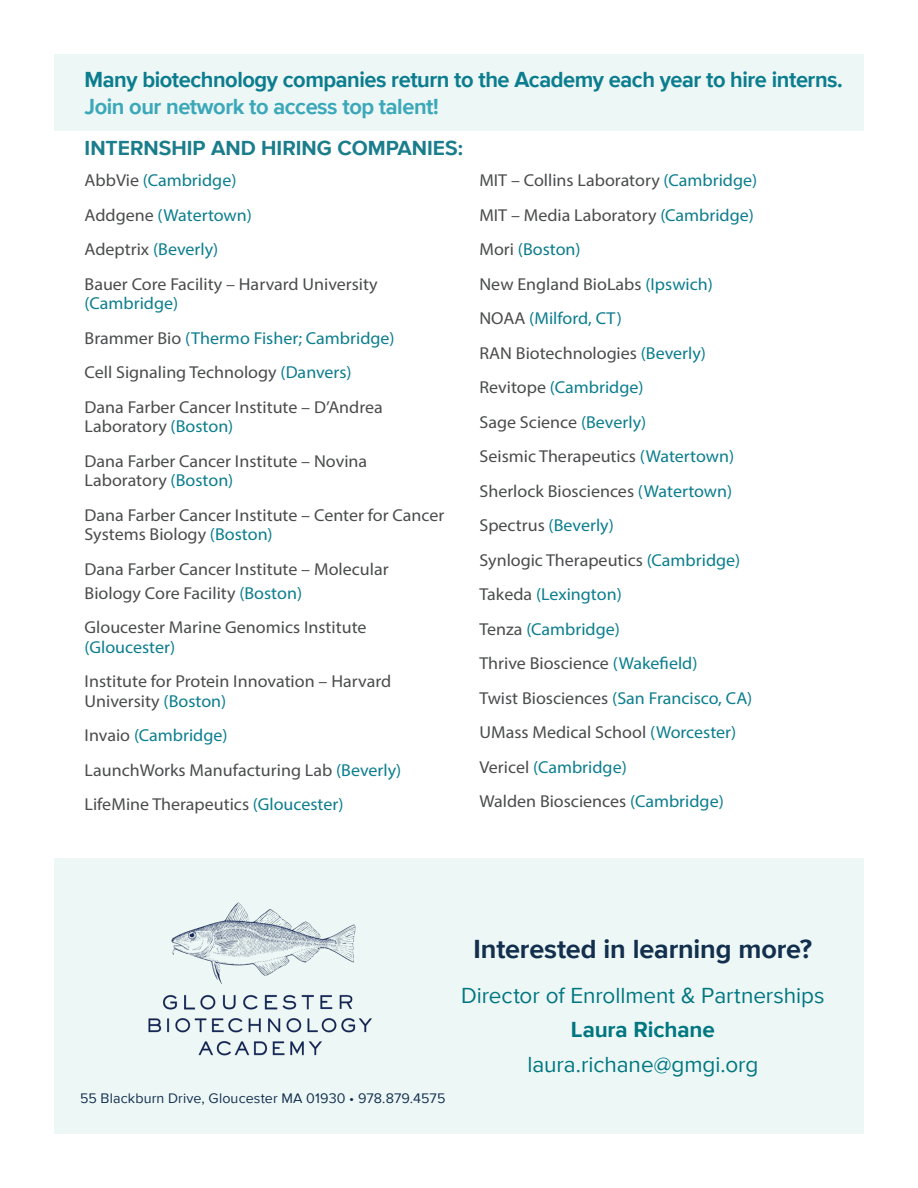
<style>
.page{position:relative;width:918px;height:1188px;background:#fff}
.page>*{position:absolute;margin:0;border:0;box-sizing:border-box;transform-origin:0 0}
.t1{font:700 27px "Proxima Nova";letter-spacing:-.005em;color:#122f4d}
.Body_Copy{font:700 22.5px "Proxima Nova";letter-spacing:-.02em;color:#0c7d8e}
.t2{font:22.5px "Proxima Nova";letter-spacing:-.005em;color:#007680}
.Body_Copy-2{font:700 22.5px "Proxima Nova";letter-spacing:-.02em;color:#3ba8b9}
.t3{font:700 22.5px "Proxima Nova";letter-spacing:-.005em;color:#007680}
.Body_Copy-3{font:700 21px "Proxima Nova";color:#1a7d8c}
.Body_Copy-4{font:17.25px/19.5px "Myriad Pro";color:#4b4c4d;scale:1.04 1}
.Body_Copy-5{font:17.25px "Myriad Pro";color:#0c7e8e;scale:1.04 1}
.Body_Copy-6{font:17.25px "Myriad Pro";color:#0c7d8e;scale:1.04 1}
.t4{font:14.25px "Proxima Nova";letter-spacing:.01em;color:#122f4d}
.s1{color:#4b4c4d}
.s2{color:#0c7e8e}
.s3{color:#0c7d8e}
</style>
<div class="page">
<div style="left:54px;top:54px;width:810px;height:76px;background:#edf7f6"></div>
<div style="left:54px;top:859px;width:810px;height:275px;background:#edf7f6"></div>
<img style="left:148px;top:902px;width:224px;height:154px">
<p class="Body_Copy" style="left:85px;top:63px;width:760px">Many biotechnology companies return to the Academy each year to hire interns.</p>
<p class="Body_Copy-2" style="left:85px;top:90px;width:356px">Join our network to access top talent!</p>
<p class="Body_Copy-3" style="left:85px;top:133px;width:380px">INTERNSHIP AND HIRING COMPANIES:</p>
<p class="Body_Copy-5" style="left:85px;top:170px;width:148px"><span class="s1">AbbVie</span> (Cambridge)</p>
<p class="Body_Copy-5" style="left:85px;top:204px;width:162px"><span class="s1">Addgene</span> (Watertown)</p>
<p class="Body_Copy-5" style="left:85px;top:239px;width:130px"><span class="s1">Adeptrix</span> (Beverly)</p>
<p class="Body_Copy-4" style="left:85px;top:274px;width:283px">Bauer Core Facility – Harvard University <span class="s2">(Cambridge)</span></p>
<p class="Body_Copy-5" style="left:85px;top:327px;width:300px"><span class="s1">Brammer Bio</span> (Thermo Fisher; Cambridge)</p>
<p class="Body_Copy-4" style="left:85px;top:363px;width:258px">Cell Signaling Technology <span class="s2">(Danvers)</span></p>
<p class="Body_Copy-4" style="left:85px;top:397px;width:288px">Dana Farber Cancer Institute – D’Andrea<br>Laboratory <span class="s2">(Boston)</span></p>
<p class="Body_Copy-4" style="left:85px;top:451px;width:273px">Dana Farber Cancer Institute – Novina<br>Laboratory <span class="s2">(Boston)</span></p>
<p class="Body_Copy-4" style="left:85px;top:505px;width:347px">Dana Farber Cancer Institute – Center for Cancer<br>Systems Biology <span class="s2">(Boston)</span></p>
<p class="Body_Copy-4" style="left:85px;top:559px;width:294px">Dana Farber Cancer Institute – Molecular</p>
<p class="Body_Copy-4" style="left:85px;top:583px;width:211px">Biology Core Facility <span class="s2">(Boston)</span></p>
<p class="Body_Copy-4" style="left:85px;top:618px;width:273px">Gloucester Marine Genomics Institute <span class="s2">(Gloucester)</span></p>
<p class="Body_Copy-4" style="left:85px;top:672px;width:296px">Institute for Protein Innovation – Harvard<br>University <span class="s2">(Boston)</span></p>
<p class="Body_Copy-5" style="left:85px;top:725px;width:139px"><span class="s1">Invaio</span> (Cambridge)</p>
<p class="Body_Copy-4" style="left:85px;top:760px;width:306px">LaunchWorks Manufacturing Lab <span class="s2">(Beverly)</span></p>
<p class="Body_Copy-4" style="left:85px;top:795px;width:250px">LifeMine Therapeutics <span class="s2">(Gloucester)</span></p>
<p class="Body_Copy-4" style="left:479px;top:170px;width:269px">MIT – Collins Laboratory <span class="s2">(Cambridge)</span></p>
<p class="Body_Copy-4" style="left:479px;top:205px;width:265px">MIT – Media Laboratory <span class="s3">(Cambridge)</span></p>
<p class="Body_Copy-6" style="left:479px;top:239px;width:99px"><span class="s1">Mori</span> (Boston)</p>
<p class="Body_Copy-4" style="left:479px;top:274px;width:226px">New England BioLabs <span class="s3">(Ipswich)</span></p>
<p class="Body_Copy-6" style="left:479px;top:308px;width:138px"><span class="s1">NOAA</span> (Milford, CT)</p>
<p class="Body_Copy-4" style="left:479px;top:343px;width:219px">RAN Biotechnologies <span class="s3">(Beverly)</span></p>
<p class="Body_Copy-5" style="left:479px;top:377px;width:159px"><span class="s1">Revitope</span> (Cambridge)</p>
<p class="Body_Copy-4" style="left:479px;top:412px;width:162px">Sage Science <span class="s2">(Beverly)</span></p>
<p class="Body_Copy-4" style="left:479px;top:447px;width:246px">Seismic Therapeutics <span class="s2">(Watertown)</span></p>
<p class="Body_Copy-4" style="left:479px;top:481px;width:245px">Sherlock Biosciences <span class="s2">(Watertown)</span></p>
<p class="Body_Copy-5" style="left:479px;top:515px;width:131px"><span class="s1">Spectrus</span> (Beverly)</p>
<p class="Body_Copy-4" style="left:479px;top:550px;width:252px">Synlogic Therapeutics <span class="s2">(Cambridge)</span></p>
<p class="Body_Copy-5" style="left:479px;top:584px;width:138px"><span class="s1">Takeda</span> (Lexington)</p>
<p class="Body_Copy-5" style="left:479px;top:618px;width:137px"><span class="s1">Tenza</span> (Cambridge)</p>
<p class="Body_Copy-4" style="left:479px;top:654px;width:211px">Thrive Bioscience <span class="s2">(Wakefield)</span></p>
<p class="Body_Copy-5" style="left:479px;top:687px;width:264px"><span class="s1">Twist Biosciences</span> (San Francisco, CA)</p>
<p class="Body_Copy-4" style="left:479px;top:723px;width:248px">UMass Medical School <span class="s2">(Worcester)</span></p>
<p class="Body_Copy-5" style="left:479px;top:756px;width:143px"><span class="s1">Vericel</span> (Cambridge)</p>
<p class="Body_Copy-4" style="left:479px;top:792px;width:236px">Walden Biosciences <span class="s2">(Cambridge)</span></p>
<p class="t4" style="left:80px;top:1087px;width:367px">55 Blackburn Drive, Gloucester MA 01930 • 978.879.4575</p>
<p class="t1" style="left:474px;top:928px;width:340px">Interested in learning more?</p>
<p class="t2" style="left:461px;top:978px;width:365px">Director of Enrollment &amp; Partnerships</p>
<p class="t3" style="left:571px;top:1013px;width:145px">Laura Richane</p>
<p class="t2" style="left:527px;top:1047px;width:232px">laura.richane@gmgi.org</p>
</div>
